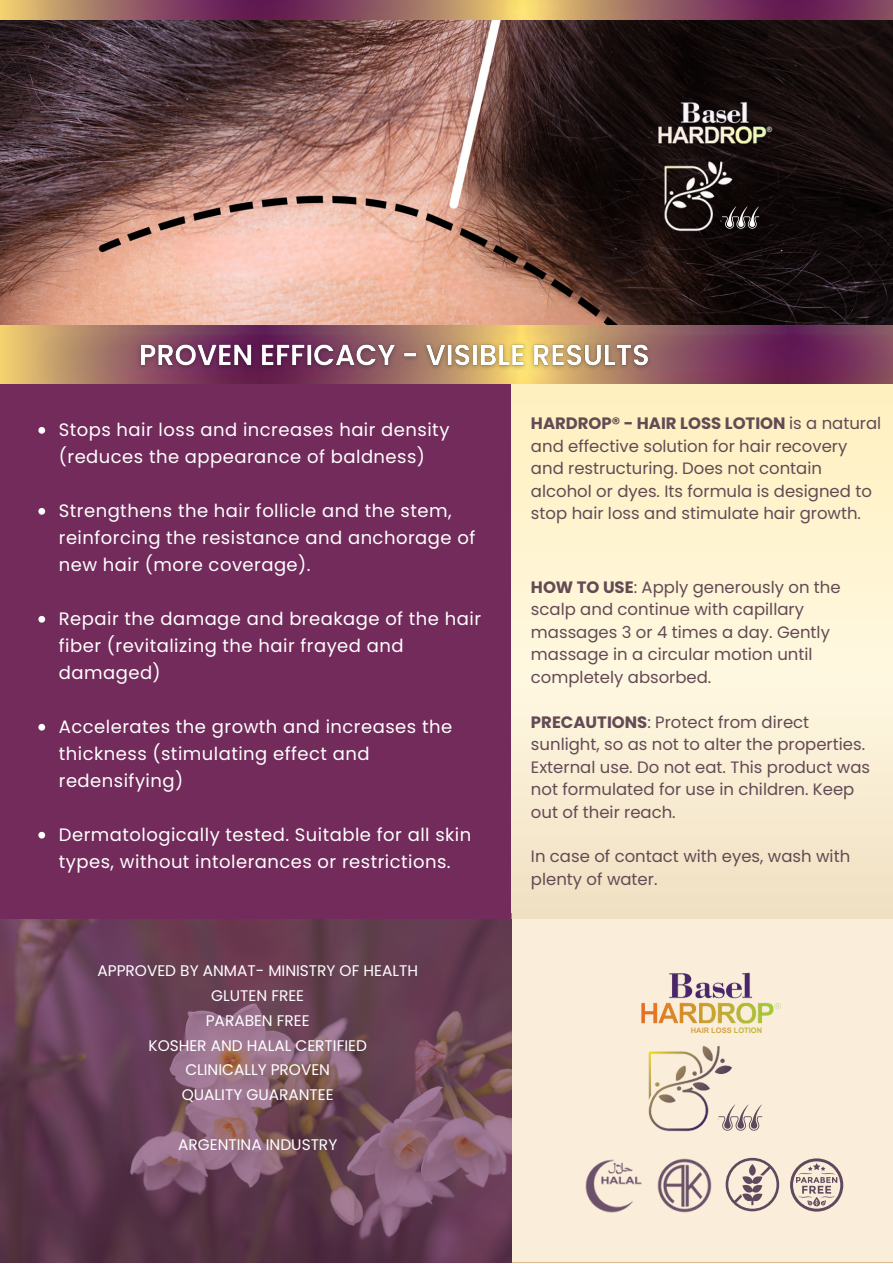
<style>
.page{position:relative;width:893px;height:1264px;background:#fff}
.page>*{position:absolute;margin:0;border:0;box-sizing:border-box;transform-origin:0 0}
.t1{font:18px/27px "Poppins";letter-spacing:.025em;color:#fff}
.t2{font:16.5px/22.5px "Poppins";color:#634a55}
.t3{font:15.3px "Poppins";color:#fff}
.t4{font:700 7.5px "Arial Unicode MS";color:#d5a245}
.s1{font-weight:700}
.s2{color:#bfb736}
</style>
<div class="page">
<svg style="left:511px;top:384px;width:381px;height:535px;background:#fbf0d0"></svg>
<div style="left:511px;top:919px;width:381px;height:343px;background:#faeedb"></div>
<img style="left:0;top:20px;width:892px;height:305px">
<img style="left:0;top:0;width:892px;height:20px">
<div style="left:0;top:360px;width:511px;height:562px;background:#732b5c"></div>
<img style="left:0;top:325px;width:892px;height:59px">
<img style="left:638px;top:93px;width:155px;height:171px">
<svg style="left:722px;top:206px;width:37px;height:23px"></svg>
<img style="left:132px;top:335px;width:525px;height:40px">
<svg style="left:0;top:919px;width:511px;height:343px;background:#6c4659"></svg>
<svg style="left:38px;top:427px;width:7px;height:7px"></svg>
<svg style="left:38px;top:508px;width:7px;height:6px"></svg>
<svg style="left:38px;top:616px;width:7px;height:6px"></svg>
<svg style="left:38px;top:724px;width:7px;height:6px"></svg>
<svg style="left:38px;top:831px;width:7px;height:7px"></svg>
<img style="left:659px;top:1172px;width:53px;height:41px">
<svg style="left:790px;top:1158px;width:53px;height:53px"></svg>
<svg style="left:725px;top:1172px;width:54px;height:39px"></svg>
<img style="left:585px;top:1159px;width:74px;height:54px">
<img style="left:620px;top:972px;width:182px;height:200px">
<svg style="left:718px;top:1104px;width:44px;height:26px"></svg>
<p class="t1" style="left:59px;top:416px;width:392px">Stops hair loss and increases hair density (reduces the appearance of baldness)</p>
<p class="t1" style="left:59px;top:497px;width:418px">Strengthens the hair follicle and the stem, reinforcing the resistance and anchorage of new hair (more coverage).</p>
<p class="t1" style="left:59px;top:605px;width:423px">Repair the damage and breakage of the hair fiber (revitalizing the hair frayed and damaged)</p>
<p class="t1" style="left:59px;top:713px;width:395px">Accelerates the growth and increases the thickness (stimulating effect and redensifying)</p>
<p class="t1" style="left:59px;top:821px;width:414px">Dermatologically tested. Suitable for all skin types, without intolerances or restrictions.</p>
<p class="t3" style="left:97px;top:960px;width:322px">APPROVED BY ANMAT- MINISTRY OF HEALTH</p>
<p class="t3" style="left:211px;top:985px;width:94px">GLUTEN FREE</p>
<p class="t3" style="left:206px;top:1009px;width:105px">PARABEN FREE</p>
<p class="t3" style="left:148px;top:1034px;width:220px">KOSHER AND HALAL CERTIFIED</p>
<p class="t3" style="left:185px;top:1059px;width:146px">CLINICALLY PROVEN</p>
<p class="t3" style="left:182px;top:1084px;width:153px">QUALITY GUARANTEE</p>
<p class="t3" style="left:178px;top:1133px;width:160px">ARGENTINA INDUSTRY</p>
<p class="t2" style="left:531px;top:412px;width:352px"><span class="s1">HARDROP® - HAIR LOSS LOTION</span> is a natural and effective solution for hair recovery and restructuring. Does not contain alcohol or dyes. Its formula is designed to stop hair loss and stimulate hair growth.</p>
<p class="t2" style="left:531px;top:575px;width:311px"><span class="s1">HOW TO USE</span>: Apply generously on the scalp and continue with capillary massages 3 or 4 times a day. Gently massage in a circular motion until completely absorbed.</p>
<p class="t2" style="left:531px;top:710px;width:340px"><span class="s1">PRECAUTIONS</span>: Protect from direct sunlight, so as not to alter the properties.<br>External use. Do not eat. This product was not formulated for use in children. Keep out of their reach.</p>
<p class="t2" style="left:531px;top:845px;width:321px">In case of contact with eyes, wash with plenty of water.</p>
<p class="t4" style="left:690px;top:1024px;width:73px">HAIR LOSS <span class="s2">LOTION</span></p>
</div>
